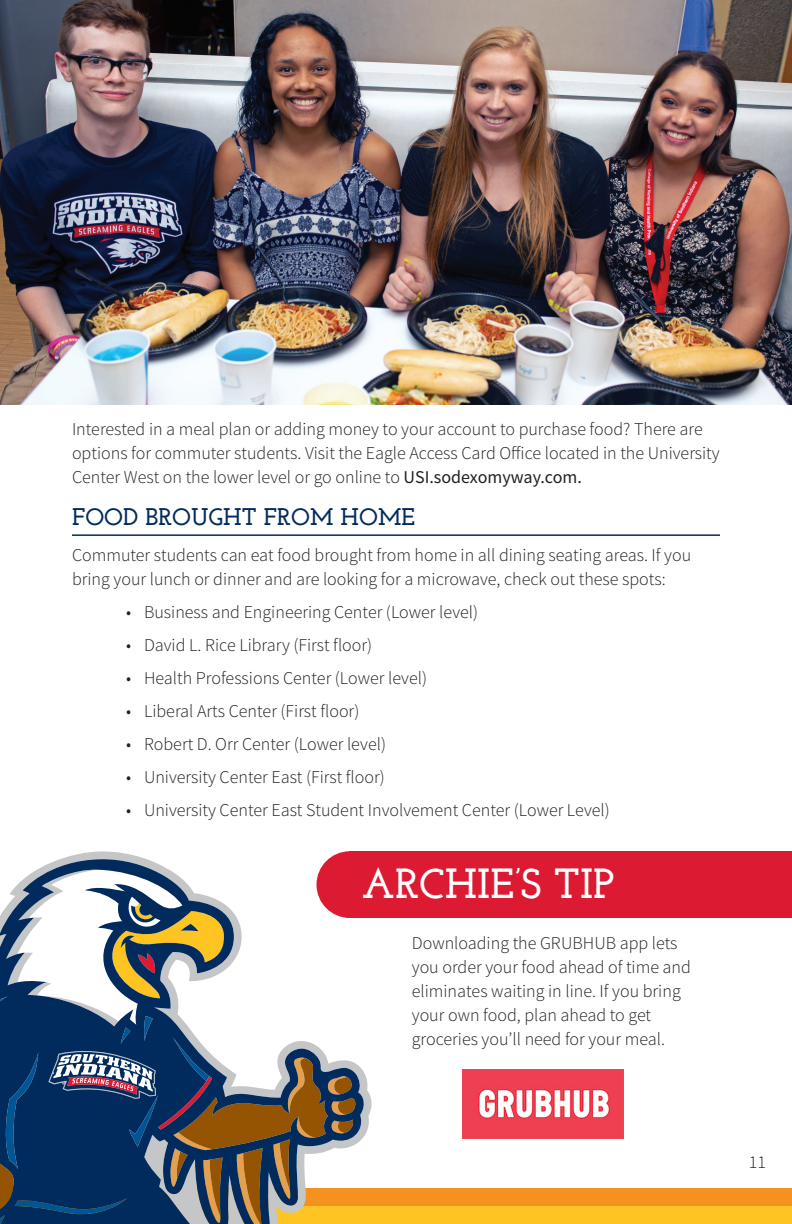
<style>
.page{position:relative;width:792px;height:1224px;background:#fff}
.page>*{position:absolute;margin:0;border:0;box-sizing:border-box;transform-origin:0 0}
.t1{font:700 42px "Josefin Slab";color:#fff}
.t2{font:700 24px "Josefin Slab";color:#002b5c}
.t3{font:300 18px/24px "Source Sans Pro";color:#231f20}
.s1{font-weight:400}
</style>
<div class="page">
<div style="left:0;top:1206px;width:792px;height:18px;background:#fec422"></div>
<div style="left:0;top:1188px;width:792px;height:18px;background:#f3921f"></div>
<hr style="left:72px;top:534px;width:648px;height:2px;background:#002b5c">
<svg style="left:61px;top:851px;width:311px;height:284px"></svg>
<svg style="left:39px;top:859px;width:326px;height:285px"></svg>
<svg style="left:0;top:869px;width:356px;height:355px"></svg>
<div style="left:350px;top:851px;width:442px;height:67px;background:#dc1a32"></div>
<div style="left:317px;top:851px;width:66px;height:67px;background:#dc1a32;border-radius:50%"></div>
<img style="left:0;top:0;width:792px;height:405px">
<img style="left:462px;top:1069px;width:161px;height:69px">
<p class="t3" style="left:72px;top:418px;width:649px">Interested in a meal plan or adding money to your account to purchase food? There are options for commuter students. Visit the Eagle Access Card Office located in the University<br>Center West on the lower level or go online to <span class="s1">USI.sodexomyway.com.</span></p>
<h2 class="t2" style="left:72px;top:503px;width:345px">FOOD BROUGHT FROM HOME</h2>
<p class="t3" style="left:72px;top:543px;width:621px">Commuter students can eat food brought from home in all dining seating areas. If you bring your lunch or dinner and are looking for a microwave, check out these spots:</p>
<p class="t3" style="left:126px;top:600px;width:354px">• Business and Engineering Center (Lower level)</p>
<p class="t3" style="left:126px;top:633px;width:248px">• David L. Rice Library (First floor)</p>
<p class="t3" style="left:126px;top:666px;width:303px">• Health Professions Center (Lower level)</p>
<p class="t3" style="left:126px;top:699px;width:235px">• Liberal Arts Center (First floor)</p>
<p class="t3" style="left:126px;top:732px;width:262px">• Robert D. Orr Center (Lower level)</p>
<p class="t3" style="left:126px;top:765px;width:260px">• University Center East (First floor)</p>
<p class="t3" style="left:126px;top:798px;width:485px">• University Center East Student Involvement Center (Lower Level)</p>
<h1 class="t1" style="left:362px;top:859px;width:254px">ARCHIE’S TIP</h1>
<p class="t3" style="left:412px;top:931px;width:281px">Downloading the GRUBHUB app lets you order your food ahead of time and eliminates waiting in line. If you bring your own food, plan ahead to get groceries you’ll need for your meal.</p>
<p class="t3" style="left:749px;top:1151px;width:19px">11</p>
</div>
